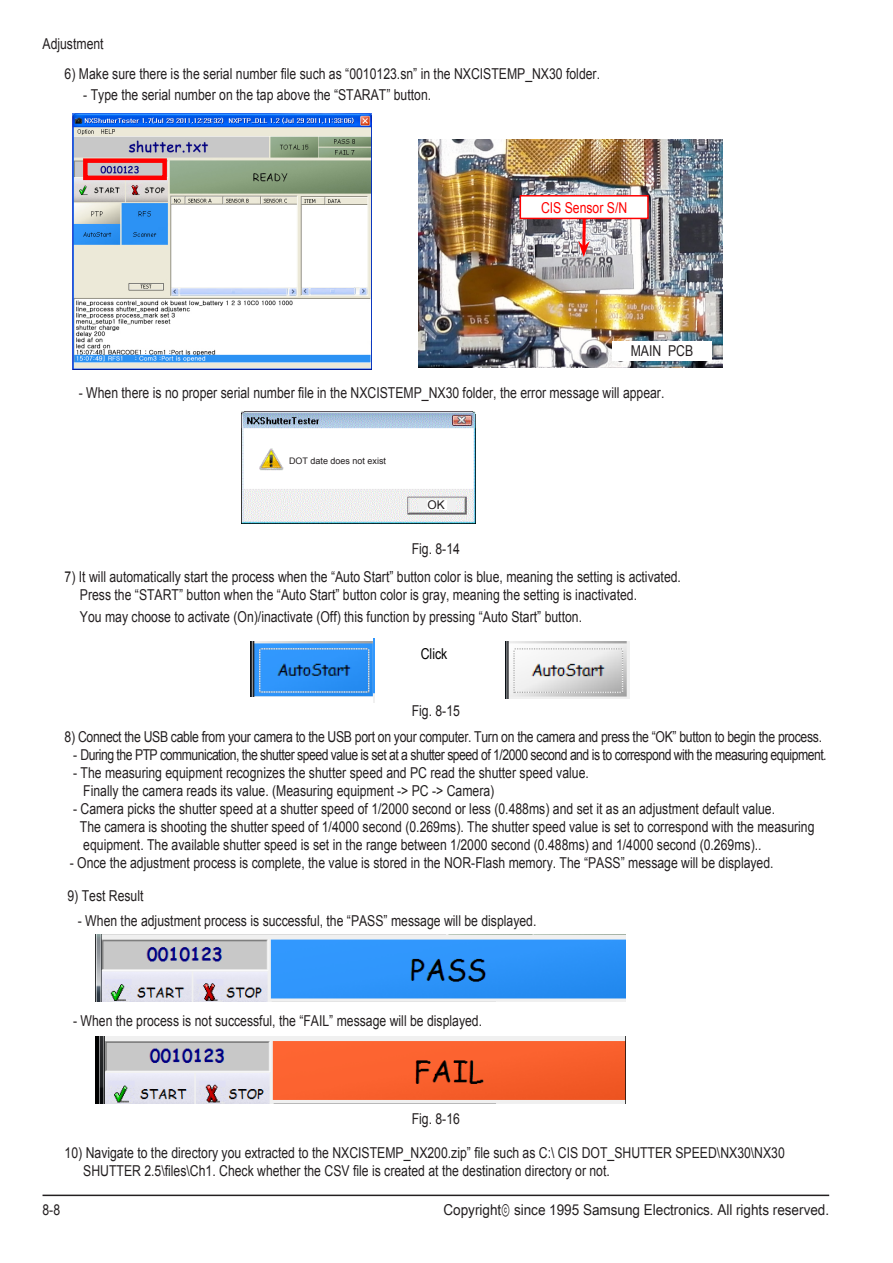
<style>
.page{position:relative;width:893px;height:1263px;background:#fff}
.page>*{position:absolute;margin:0;border:0;box-sizing:border-box;transform-origin:0 0}
.t1{font:15px "Arial";color:#231f20;scale:.81 1}
.t2{font:15px "Arial";letter-spacing:-.04em;color:#231f20;scale:.81 1}
.t3{font:15px "Arial";letter-spacing:-.025em;color:#231f20;scale:.81 1}
.t4{font:15px "Arial Unicode MS";color:#231f20;scale:.9 1}
.t5{font:15px "Arial";color:#f00;scale:.81 1}
.t6{font:15px "Arial Narrow";color:#000}
.t7{font:13.05px "Malgun Gothic";color:#000}
.t8{font:12px "Arial";color:#231f20}
.t9{font:9px "Arial";color:#231f20}
</style>
<div class="page">
<hr style="left:43px;top:1194px;width:786px;height:2px;background:#231f20">
<img style="left:73px;top:114px;width:299px;height:255px">
<img style="left:241px;top:412px;width:235px;height:111px">
<img style="left:505px;top:642px;width:125px;height:57px">
<img style="left:95px;top:935px;width:530px;height:66px">
<img style="left:95px;top:1037px;width:530px;height:67px">
<div style="left:83px;top:158px;width:84px;height:22px;border:4px solid #f00"></div>
<img style="left:418px;top:500px;width:37px;height:10px">
<div style="left:427px;top:500px;width:20px;height:10px;background:#fff"></div>
<div style="left:289px;top:452px;width:172px;height:18px;background:#fff"></div>
<img style="left:250px;top:641px;width:122px;height:56px">
<img style="left:418px;top:139px;width:304px;height:229px">
<svg style="left:582px;top:219px;width:4px;height:22px"></svg>
<svg style="left:578px;top:241px;width:12px;height:16px"></svg>
<div style="left:612px;top:341px;width:100px;height:20px;background:#fff"></div>
<div style="left:520px;top:196px;width:128px;height:22px;background:#fff"></div>
<div style="left:520px;top:195px;width:129px;height:24px;border:2px solid #f00"></div>
<p class="t1" style="left:43px;top:34px;width:77px">Adjustment</p>
<p class="t1" style="left:65px;top:63px;width:662px">6) Make sure there is the serial number file such as “0010123.sn” in the NXCISTEMP_NX30 folder.</p>
<p class="t1" style="left:83px;top:85px;width:431px">- Type the serial number on the tap above the “STARAT” button.</p>
<p class="t5" style="left:541px;top:197px;width:108px">CIS Sensor S/N</p>
<p class="t1" style="left:631px;top:341px;width:79px">MAIN PCB</p>
<p class="t1" style="left:79px;top:383px;width:725px">- When there is no proper serial number file in the NXCISTEMP_NX30 folder, the error message will appear.</p>
<p class="t9" style="left:289px;top:455px;width:98px">DOT date does not exist</p>
<p class="t8" style="left:427px;top:496px;width:19px">OK</p>
<p class="t1" style="left:412px;top:539px;width:61px">Fig. 8-14</p>
<p class="t1" style="left:65px;top:567px;width:762px">7) It will automatically start the process when the “Auto Start” button color is blue, meaning the setting is activated.</p>
<p class="t1" style="left:80px;top:585px;width:689px">Press the “START” button when the “Auto Start” button color is gray, meaning the setting is inactivated.</p>
<p class="t1" style="left:80px;top:607px;width:621px">You may choose to activate (On)/inactivate (Off) this function by pressing “Auto Start” button.</p>
<p class="t7" style="left:427px;top:644px;width:28px">클릭</p>
<p class="t6" style="left:421px;top:642px;width:28px">Click</p>
<p class="t7" style="left:431px;top:647px;width:28px">클릭</p>
<p class="t1" style="left:412px;top:701px;width:61px">Fig. 8-15</p>
<p class="t3" style="left:65px;top:727px;width:936px">8) Connect the USB cable from your camera to the USB port on your computer. Turn on the camera and press the “OK” button to begin the process.</p>
<p class="t2" style="left:73px;top:745px;width:932px">- During the PTP communication, the shutter speed value is set at a shutter speed of 1/2000 second and is to correspond with the measuring equipment.</p>
<p class="t1" style="left:73px;top:763px;width:638px">- The measuring equipment recognizes the shutter speed and PC read the shutter speed value.</p>
<p class="t1" style="left:83px;top:781px;width:509px">Finally the camera reads its value. (Measuring equipment -&gt; PC -&gt; Camera)</p>
<p class="t1" style="left:73px;top:799px;width:868px">- Camera picks the shutter speed at a shutter speed of 1/2000 second or less (0.488ms) and set it as an adjustment default value.</p>
<p class="t1" style="left:80px;top:817px;width:908px">The camera is shooting the shutter speed of 1/4000 second (0.269ms). The shutter speed value is set to correspond with the measuring</p>
<p class="t1" style="left:83px;top:835px;width:839px">equipment. The available shutter speed is set in the range between 1/2000 second (0.488ms) and 1/4000 second (0.269ms)..</p>
<p class="t1" style="left:70px;top:853px;width:870px">- Once the adjustment process is complete, the value is stored in the NOR-Flash memory. The “PASS” message will be displayed.</p>
<p class="t1" style="left:67px;top:885px;width:95px">9) Test Result</p>
<p class="t1" style="left:78px;top:911px;width:568px">- When the adjustment process is successful, the “PASS” message will be displayed.</p>
<p class="t1" style="left:73px;top:1011px;width:506px">- When the process is not successful, the “FAIL” message will be displayed.</p>
<p class="t1" style="left:412px;top:1109px;width:61px">Fig. 8-16</p>
<p class="t1" style="left:65px;top:1143px;width:891px">10) Navigate to the directory you extracted to the NXCISTEMP_NX200.zip” file such as C:\ CIS DOT_SHUTTER SPEED\NX30\NX30</p>
<p class="t1" style="left:83px;top:1161px;width:652px">SHUTTER 2.5\files\Ch1. Check whether the CSV file is created at the destination directory or not.</p>
<p class="t1" style="left:43px;top:1200px;width:23px">8-8</p>
<p class="t4" style="left:443px;top:1198px;width:430px">Copyrightⓒ since 1995 Samsung Electronics. All rights reserved.</p>
</div>
